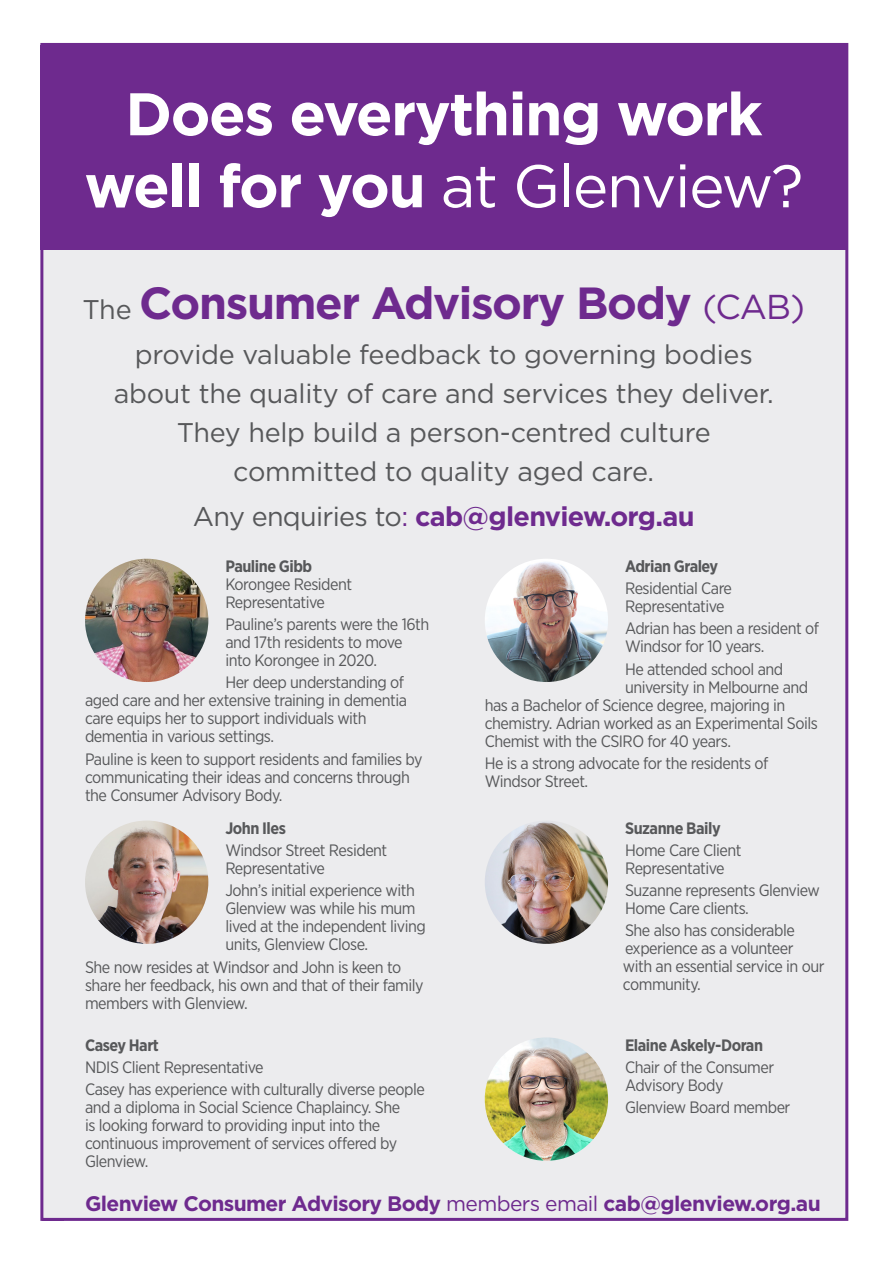
<style>
.page{position:relative;width:893px;height:1263px;background:#fff}
.page>*{position:absolute;margin:0;border:0;box-sizing:border-box;transform-origin:0 0}
.W_Heading_1{font:700 60px/72px "Gotham";letter-spacing:-.025em;color:#fff;text-align:center}
.W_Heading_1-2{font:700 45px "Gotham";letter-spacing:-.03em;color:#6e2a8e}
.W_Heading_1-3{font:27px/39px "Gotham";letter-spacing:-.01em;color:#57585a;text-align:center}
.W_Heading_1-4{font:700 27px "Gotham";letter-spacing:-.025em;color:#6e2a8e}
.W_Heading_1-5{font:700 21px "Gotham";letter-spacing:-.03em;color:#6e2a8e}
.W_Heading_1-6{font:16.5px/18px "Gotham Narrow";letter-spacing:-.03em;color:#57585a}
.W_Heading_1-7{font:700 16.5px "Gotham Narrow";letter-spacing:-.03em;color:#57585a}
.s1{font-weight:400}
.s2{font-weight:400;font-size:27px;color:#57585a}
.s3{font-weight:400;font-size:34.5px}
.s4{font-weight:400;color:#57585a}
.s5{font-weight:700}
</style>
<div class="page">
<div style="left:40px;top:43px;width:808px;height:1178px;background:#ececee;border:3px solid #6e2a8e"></div>
<img style="left:85px;top:820px;width:123px;height:124px;border-radius:62px">
<img style="left:485px;top:820px;width:123px;height:124px;border-radius:62px">
<img style="left:485px;top:1037px;width:123px;height:124px;border-radius:62px">
<img style="left:85px;top:559px;width:123px;height:123px;border-radius:62px">
<img style="left:485px;top:559px;width:123px;height:123px;border-radius:62px">
<div style="left:40px;top:45px;width:807px;height:205px;background:#6e2a8e"></div>
<p class="W_Heading_1" style="left:84px;top:78px;width:720px">Does everything work well for you <span class="s1">at Glenview?</span></p>
<p class="W_Heading_1-2" style="left:83px;top:273px;width:724px"><span class="s2">The</span> Consumer Advisory Body <span class="s3">(CAB)</span></p>
<p class="W_Heading_1-3" style="left:114px;top:334px;width:662px">provide valuable feedback to governing bodies about the quality of care and services they deliver.</p>
<p class="W_Heading_1-3" style="left:177px;top:412px;width:536px">They help build a person-centred culture committed to quality aged care.</p>
<p class="W_Heading_1-4" style="left:193px;top:498px;width:503px"><span class="s4">Any enquiries to</span><span class="s1">:</span> cab@glenview.org.au</p>
<p class="W_Heading_1-6" style="left:225px;top:557px;width:128px"><span class="s5">Pauline Gibb<br></span>Korongee Resident<br>Representative</p>
<p class="W_Heading_1-6" style="left:225px;top:615px;width:205px">Pauline’s parents were the 16th and 17th residents to move into Korongee in 2020.</p>
<p class="W_Heading_1-6" style="left:85px;top:673px;width:323px;text-indent:140px">Her deep understanding of aged care and her extensive training in dementia care equips her to support individuals with dementia in various settings.</p>
<p class="W_Heading_1-6" style="left:85px;top:749px;width:339px">Pauline is keen to support residents and families by communicating their ideas and concerns through the Consumer Advisory Body.</p>
<p class="W_Heading_1-7" style="left:225px;top:817px;width:62px">John Iles</p>
<p class="W_Heading_1-6" style="left:225px;top:841px;width:163px">Windsor Street Resident<br>Representative</p>
<p class="W_Heading_1-6" style="left:225px;top:881px;width:202px">John’s initial experience with<br>Glenview was while his mum lived at the independent living units, Glenview Close.</p>
<p class="W_Heading_1-6" style="left:85px;top:957px;width:340px">She now resides at Windsor and John is keen to share her feedback, his own and that of their family members with Glenview.</p>
<p class="W_Heading_1-7" style="left:85px;top:1034px;width:75px">Casey Hart</p>
<p class="W_Heading_1-6" style="left:85px;top:1058px;width:180px">NDIS Client Representative</p>
<p class="W_Heading_1-6" style="left:85px;top:1080px;width:341px">Casey has experience with culturally diverse people and a diploma in Social Science Chaplaincy. She<br>is looking forward to providing input into the continuous improvement of services offered by Glenview.</p>
<p class="W_Heading_1-7" style="left:625px;top:555px;width:95px">Adrian Graley</p>
<p class="W_Heading_1-6" style="left:625px;top:579px;width:108px">Residential Care<br>Representative</p>
<p class="W_Heading_1-6" style="left:625px;top:619px;width:195px">Adrian has been a resident of<br>Windsor for 10 years.</p>
<p class="W_Heading_1-6" style="left:625px;top:659px;width:160px">He attended school and</p>
<p class="W_Heading_1-6" style="left:625px;top:677px;width:185px">university in Melbourne and</p>
<p class="W_Heading_1-6" style="left:485px;top:695px;width:302px">has a Bachelor of Science degree, majoring in</p>
<p class="W_Heading_1-6" style="left:485px;top:713px;width:334px">chemistry. Adrian worked as an Experimental Soils</p>
<p class="W_Heading_1-6" style="left:485px;top:731px;width:248px">Chemist with the CSIRO for 40 years.</p>
<p class="W_Heading_1-6" style="left:485px;top:754px;width:285px">He is a strong advocate for the residents of<br>Windsor Street.</p>
<p class="W_Heading_1-7" style="left:625px;top:817px;width:97px">Suzanne Baily</p>
<p class="W_Heading_1-6" style="left:625px;top:841px;width:118px">Home Care Client<br>Representative</p>
<p class="W_Heading_1-6" style="left:625px;top:881px;width:196px">Suzanne represents Glenview<br>Home Care clients.</p>
<p class="W_Heading_1-6" style="left:623px;top:921px;width:203px">She also has considerable experience as a volunteer with an essential service in our community.</p>
<p class="W_Heading_1-7" style="left:625px;top:1034px;width:139px">Elaine Askely-Doran</p>
<p class="W_Heading_1-6" style="left:625px;top:1058px;width:151px">Chair of the Consumer<br>Advisory Body</p>
<p class="W_Heading_1-6" style="left:625px;top:1098px;width:167px">Glenview Board member</p>
<p class="W_Heading_1-5" style="left:85px;top:1189px;width:737px">Glenview Consumer Advisory Body <span class="s1">members email</span> cab@glenview.org.au</p>
</div>
